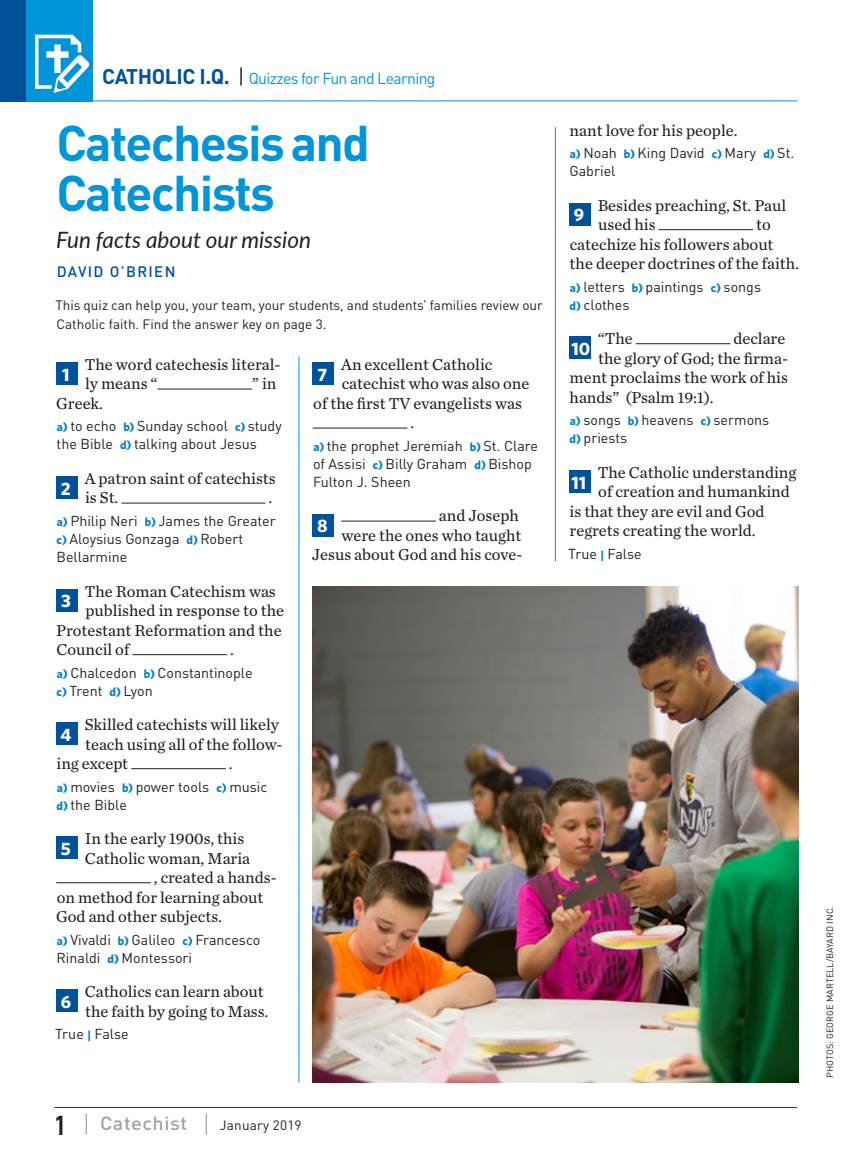
<style>
.page{position:relative;width:851px;height:1175px;background:#fff}
.page>*{position:absolute;margin:0;border:0;box-sizing:border-box;transform-origin:0 0}
.Dept_Headline{font:700 49.5px/49.5px "DINOT";letter-spacing:-.035em;color:#0095d9}
.t1{font:700 condensed 27px "DINOT";color:#231f20;scale:1.05 1}
.Dept_Deck{font:italic 22.5px "Lato";color:#231f20}
.t2{font:500 18.75px "DINOT";letter-spacing:.03em;color:#a0a1a5;scale:1.05 1}
.t3{font:700 18px "Whitney";color:#fff}
.quiz_question{font:16.5px/19.5px "Chronicle Text G2";color:#231f20}
.Department_Header_TA{font:15.75px "DINOT";letter-spacing:-.04em;color:#0095d9}
.Dept_Byline{font:500 15px "DINOT";letter-spacing:.09em;color:#01519b}
.answers{font:14.25px/18px "DINOT";color:#231f20}
.small_sans_tag{font:13.5px/19.5px "DINOT";color:#231f20}
.PhotoCredits{font:9px "DINOT";letter-spacing:.01em;color:#231f20}
.s1{font-weight:700;font-size:21px;color:#01519b}
.s2{font-size:21px;color:#231f20}
.s3{font-family:"Whitney";font-weight:700;font-size:12px;color:#0080c5}
</style>
<div class="page">
<hr style="left:299px;top:356px;width:1px;height:726px;background:#0095d9">
<hr style="left:555px;top:127px;width:1px;height:434px;background:#0095d9">
<div style="left:56px;top:362px;width:21px;height:23px;background:#01519b"></div>
<hr style="left:157px;top:388px;width:95px;height:1px;background:#231f20">
<div style="left:56px;top:476px;width:21px;height:23px;background:#01519b"></div>
<hr style="left:121px;top:502px;width:144px;height:1px;background:#231f20">
<div style="left:56px;top:589px;width:21px;height:22px;background:#01519b"></div>
<hr style="left:132px;top:654px;width:95px;height:1px;background:#231f20">
<div style="left:56px;top:722px;width:21px;height:23px;background:#01519b"></div>
<hr style="left:131px;top:768px;width:95px;height:1px;background:#231f20">
<div style="left:56px;top:836px;width:21px;height:23px;background:#01519b"></div>
<hr style="left:56px;top:882px;width:95px;height:1px;background:#231f20">
<div style="left:56px;top:989px;width:21px;height:23px;background:#01519b"></div>
<div style="left:313px;top:362px;width:21px;height:23px;background:#01519b"></div>
<hr style="left:313px;top:428px;width:94px;height:1px;background:#231f20">
<div style="left:313px;top:514px;width:21px;height:22px;background:#01519b"></div>
<hr style="left:341px;top:520px;width:95px;height:1px;background:#231f20">
<div style="left:569px;top:203px;width:21px;height:22px;background:#01519b"></div>
<hr style="left:658px;top:229px;width:95px;height:1px;background:#231f20">
<div style="left:569px;top:336px;width:21px;height:23px;background:#01519b"></div>
<hr style="left:635px;top:343px;width:95px;height:1px;background:#231f20">
<div style="left:569px;top:470px;width:21px;height:22px;background:#01519b"></div>
<hr style="left:54px;top:1107px;width:743px;height:1px;background:#231f20">
<svg style="left:86px;top:1113px;width:1px;height:21px"></svg>
<svg style="left:206px;top:1113px;width:1px;height:21px"></svg>
<hr style="left:0;top:101px;width:796px;height:1px;background:#0095d9">
<div style="left:25px;top:0;width:68px;height:101px;background:#0095d9"></div>
<div style="left:0;top:0;width:25px;height:101px;background:#01519b"></div>
<svg style="left:35px;top:35px;width:55px;height:58px"></svg>
<img style="left:313px;top:586px;width:485px;height:496px">
<p class="Department_Header_TA" style="left:102px;top:66px;width:335px"><span class="s1">CATHOLIC I.Q.</span> <span class="s2">|</span> Quizzes for Fun and Learning</p>
<p class="Dept_Headline" style="left:56px;top:114px;width:315px">Catechesis and<br>Catechists</p>
<p class="Dept_Deck" style="left:56px;top:223px;width:256px">Fun facts about our mission</p>
<p class="Dept_Byline" style="left:57px;top:260px;width:120px">DAVID O’BRIEN</p>
<p class="small_sans_tag" style="left:55px;top:294px;width:489px">This quiz can help you, your team, your students, and students’ families review our<br>Catholic faith. Find the answer key on page 3.</p>
<p class="t3" style="left:62px;top:362px;width:9px">1</p>
<p class="quiz_question" style="left:85px;top:354px;width:197px">The word catechesis literal&shy;ly means “</p>
<p class="quiz_question" style="left:341px;top:354px;width:153px">An excellent Catholic</p>
<p class="quiz_question" style="left:342px;top:373px;width:189px">catechist who was also one</p>
<p class="quiz_question" style="left:313px;top:393px;width:210px">of the first TV evangelists was</p>
<p class="quiz_question" style="left:410px;top:412px;width:5px">.</p>
<p class="answers" style="left:313px;top:435px;width:226px"><span class="s3">a)</span> the prophet Jeremiah <span class="s3">b)</span> St. Clare of Assisi <span class="s3">c)</span> Billy Graham <span class="s3">d)</span> Bishop<br>Fulton J. Sheen</p>
<p class="t3" style="left:317px;top:514px;width:12px">8</p>
<p class="t3" style="left:317px;top:362px;width:11px">7</p>
<p class="quiz_question" style="left:252px;top:373px;width:26px">” in</p>
<p class="quiz_question" style="left:56px;top:393px;width:48px">Greek.</p>
<p class="answers" style="left:57px;top:416px;width:227px"><span class="s3">a)</span> to echo <span class="s3">b)</span> Sunday school <span class="s3">c)</span> study the Bible <span class="s3">d)</span> talking about Jesus</p>
<p class="t3" style="left:61px;top:476px;width:11px">2</p>
<p class="quiz_question" style="left:85px;top:468px;width:192px">A patron saint of catechists is St.</p>
<p class="quiz_question" style="left:268px;top:487px;width:5px">.</p>
<p class="answers" style="left:57px;top:510px;width:221px"><span class="s3">a)</span> Philip Neri <span class="s3">b)</span> James the Greater <span class="s3">c)</span> Aloysius Gonzaga <span class="s3">d)</span> Robert<br>Bellarmine</p>
<p class="t3" style="left:61px;top:589px;width:11px">3</p>
<p class="quiz_question" style="left:312px;top:505px;width:212px;text-align:right">and Joseph<br>were the ones who taught<br>Jesus about God and his cove-</p>
<p class="quiz_question" style="left:85px;top:580px;width:193px">The Roman Catechism was</p>
<p class="quiz_question" style="left:85px;top:600px;width:200px">published in response to the</p>
<p class="quiz_question" style="left:56px;top:619px;width:227px">Protestant Reformation and the</p>
<p class="quiz_question" style="left:56px;top:639px;width:74px">Council of</p>
<p class="quiz_question" style="left:230px;top:639px;width:5px">.</p>
<p class="answers" style="left:57px;top:662px;width:197px"><span class="s3">a)</span> Chalcedon <span class="s3">b)</span> Constantinople <span class="s3">c)</span> Trent <span class="s3">d)</span> Lyon</p>
<p class="t3" style="left:60px;top:722px;width:12px">4</p>
<p class="quiz_question" style="left:85px;top:714px;width:196px">Skilled catechists will likely</p>
<p class="quiz_question" style="left:85px;top:733px;width:199px">teach using all of the follow-</p>
<p class="quiz_question" style="left:57px;top:753px;width:73px">ing except</p>
<p class="quiz_question" style="left:229px;top:753px;width:5px">.</p>
<p class="answers" style="left:57px;top:776px;width:212px"><span class="s3">a)</span> movies <span class="s3">b)</span> power tools <span class="s3">c)</span> music <span class="s3">d)</span> the Bible</p>
<p class="t3" style="left:61px;top:836px;width:11px">5</p>
<p class="quiz_question" style="left:85px;top:828px;width:161px">In the early 1900s, this</p>
<p class="quiz_question" style="left:85px;top:847px;width:167px">Catholic woman, Maria</p>
<p class="quiz_question" style="left:154px;top:867px;width:124px">, created a hands-</p>
<p class="quiz_question" style="left:57px;top:886px;width:208px">on method for learning about</p>
<p class="quiz_question" style="left:56px;top:906px;width:167px">God and other subjects.</p>
<p class="answers" style="left:57px;top:929px;width:205px"><span class="s3">a)</span> Vivaldi <span class="s3">b)</span> Galileo <span class="s3">c)</span> Francesco<br>Rinaldi <span class="s3">d)</span> Montessori</p>
<p class="t3" style="left:61px;top:989px;width:12px">6</p>
<p class="quiz_question" style="left:85px;top:981px;width:185px">Catholics can learn about the faith by going to Mass.</p>
<p class="answers" style="left:55px;top:1023px;width:75px">True <span class="s3">|</span> False</p>
<p class="quiz_question" style="left:569px;top:119px;width:169px">nant love for his people.</p>
<p class="answers" style="left:569px;top:143px;width:226px"><span class="s3">a)</span> Noah <span class="s3">b)</span> King David <span class="s3">c)</span> Mary <span class="s3">d)</span> St.<br>Gabriel</p>
<p class="t3" style="left:573px;top:203px;width:12px">9</p>
<p class="quiz_question" style="left:597px;top:194px;width:190px">Besides preaching, St. Paul used his</p>
<p class="quiz_question" style="left:569px;top:214px;width:231px;text-indent:187px">to catechize his followers about the deeper doctrines of the faith.</p>
<p class="answers" style="left:569px;top:276px;width:193px"><span class="s3">a)</span> letters <span class="s3">b)</span> paintings <span class="s3">c)</span> songs <span class="s3">d)</span> clothes</p>
<p class="t3" style="left:571px;top:336px;width:20px">10</p>
<p class="quiz_question" style="left:597px;top:328px;width:36px">“The</p>
<p class="quiz_question" style="left:733px;top:328px;width:53px">declare</p>
<p class="quiz_question" style="left:598px;top:347px;width:191px">the glory of God; the firma-</p>
<p class="quiz_question" style="left:569px;top:367px;width:220px">ment proclaims the work of his</p>
<p class="quiz_question" style="left:569px;top:386px;width:146px">hands” (Psalm 19:1).</p>
<p class="answers" style="left:569px;top:410px;width:201px"><span class="s3">a)</span> songs <span class="s3">b)</span> heavens <span class="s3">c)</span> sermons <span class="s3">d)</span> priests</p>
<p class="t3" style="left:571px;top:470px;width:16px">11</p>
<p class="quiz_question" style="left:597px;top:461px;width:200px">The Catholic understanding</p>
<p class="quiz_question" style="left:598px;top:481px;width:193px">of creation and humankind</p>
<p class="quiz_question" style="left:569px;top:500px;width:196px">is that they are evil and God</p>
<p class="quiz_question" style="left:569px;top:520px;width:188px">regrets creating the world.</p>
<p class="answers" style="left:568px;top:543px;width:75px">True <span class="s3">|</span> False</p>
<h2 class="t1" style="left:54px;top:1105px;width:12px">1</h2>
<p class="t2" style="left:100px;top:1108px;width:85px">Catechist</p>
<p class="small_sans_tag" style="left:220px;top:1114px;width:83px">January 2019</p>
<p class="PhotoCredits" style="left:823px;top:1078px;width:173px;rotate:-90deg">PHOTOS: GEORGE MARTELL/BAYARD INC.</p>
</div>
